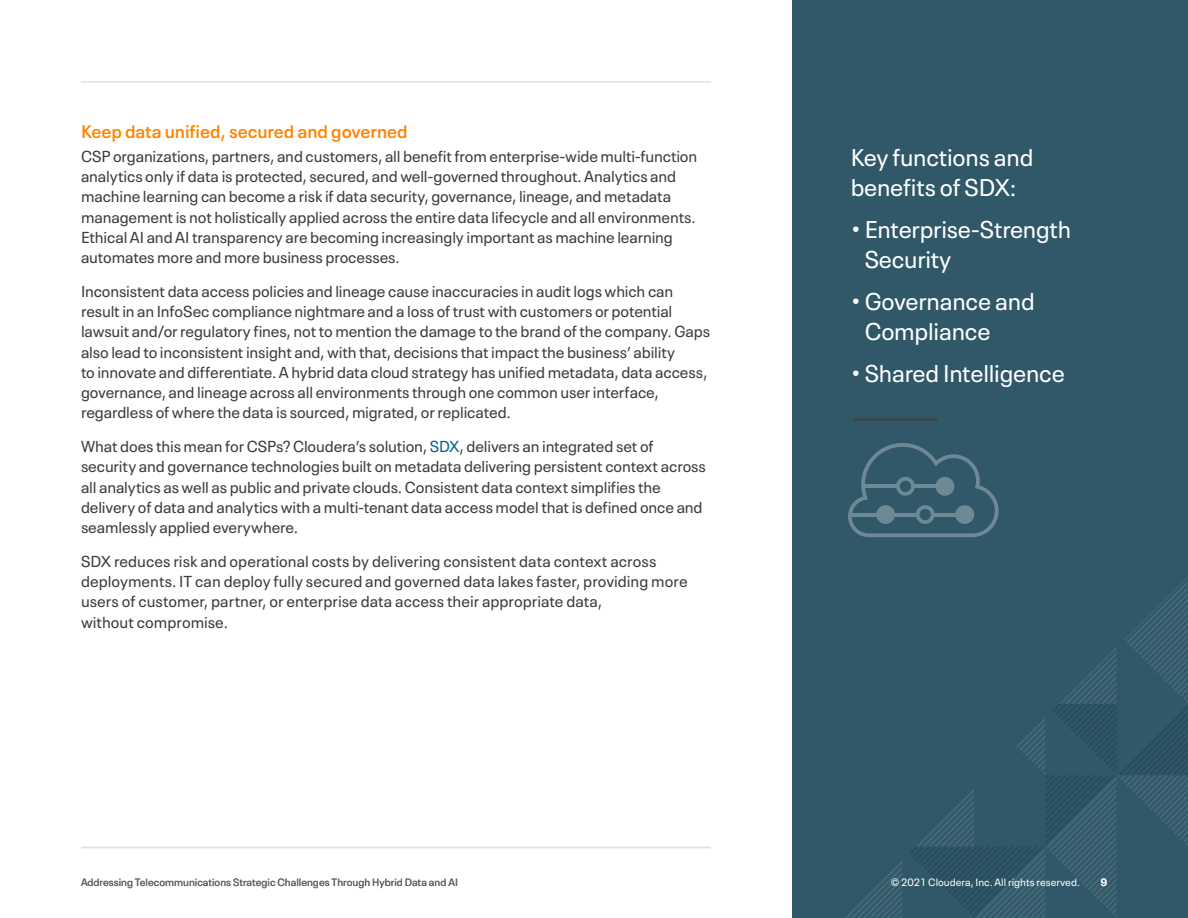
<style>
.page{position:relative;width:1188px;height:918px;background:#fff}
.page>*{position:absolute;margin:0;border:0;box-sizing:border-box;transform-origin:0 0}
.Wow_caption_16{font:24px/30px "Neue Plak Text";letter-spacing:-.01em;color:#fff}
.t1{font:600 18px "Neue Plak Text";letter-spacing:-.005em;color:#ff8400}
.Body_text{font:15.75px/20.2px "Neue Plak Text";letter-spacing:-.01em;color:#3c3c3c}
.Footer_text{font:10.5px "Neue Plak Text";color:#646464}
.Footer_text-2{font:10.5px "Neue Plak Text";color:#fff}
.Footer_page_number{font:600 10.5px "Neue Plak Text";color:#fff}
.s1{color:#036588}
</style>
<div class="page">
<div style="left:792px;top:0;width:396px;height:918px;background:#305868"></div>
<hr style="left:81px;top:847px;width:630px;height:1px;background:#e1e1e1">
<hr style="left:81px;top:81px;width:630px;height:1px;background:#e1e1e1">
<svg style="left:845px;top:443px;width:343px;height:475px"></svg>
<hr style="left:853px;top:418px;width:84px;height:3px;background:#3c3c3c">
<h3 class="t1" style="left:81px;top:117px;width:328px">Keep data unified, secured and governed</h3>
<p class="Body_text" style="left:81px;top:145px;width:618px">CSP organizations, partners, and customers, all benefit from enterprise-wide multi-function analytics only if data is protected, secured, and well-governed throughout. Analytics and machine learning can become a risk if data security, governance, lineage, and metadata management is not holistically applied across the entire data lifecycle and all environments.<br>Ethical AI and AI transparency are becoming increasingly important as machine learning automates more and more business processes.</p>
<p class="Body_text" style="left:81px;top:280px;width:631px">Inconsistent data access policies and lineage cause inaccuracies in audit logs which can result in an InfoSec compliance nightmare and a loss of trust with customers or potential lawsuit and/or regulatory fines, not to mention the damage to the brand of the company. Gaps also lead to inconsistent insight and, with that, decisions that impact the business’ ability<br>to innovate and differentiate. A hybrid data cloud strategy has unified metadata, data access, governance, and lineage across all environments through one common user interface, regardless of where the data is sourced, migrated, or replicated.</p>
<p class="Body_text" style="left:81px;top:435px;width:626px">What does this mean for CSPs? Cloudera’s solution, <span class="s1">SDX</span>, delivers an integrated set of security and governance technologies built on metadata delivering persistent context across all analytics as well as public and private clouds. Consistent data context simplifies the delivery of data and analytics with a multi-tenant data access model that is defined once and seamlessly applied everywhere.</p>
<p class="Body_text" style="left:81px;top:550px;width:608px">SDX reduces risk and operational costs by delivering consistent data context across deployments. IT can deploy fully secured and governed data lakes faster, providing more users of customer, partner, or enterprise data access their appropriate data,<br>without compromise.</p>
<p class="Wow_caption_16" style="left:851px;top:140px;width:184px">Key functions and benefits of SDX:</p>
<p class="Wow_caption_16" style="left:865px;top:212px;width:208px;text-indent:-14px">• Enterprise-Strength<br>Security</p>
<p class="Wow_caption_16" style="left:865px;top:284px;width:172px;text-indent:-14px">• Governance and<br>Compliance</p>
<p class="Wow_caption_16" style="left:851px;top:356px;width:216px">• Shared Intelligence</p>
<p class="Footer_text" style="left:81px;top:874px;width:378px">Addressing Telecommunications Strategic Challenges Through Hybrid Data and AI</p>
<p class="Footer_text-2" style="left:891px;top:874px;width:191px">© 2021 Cloudera, Inc. All rights reserved.</p>
<p class="Footer_page_number" style="left:1101px;top:874px;width:8px">9</p>
</div>
